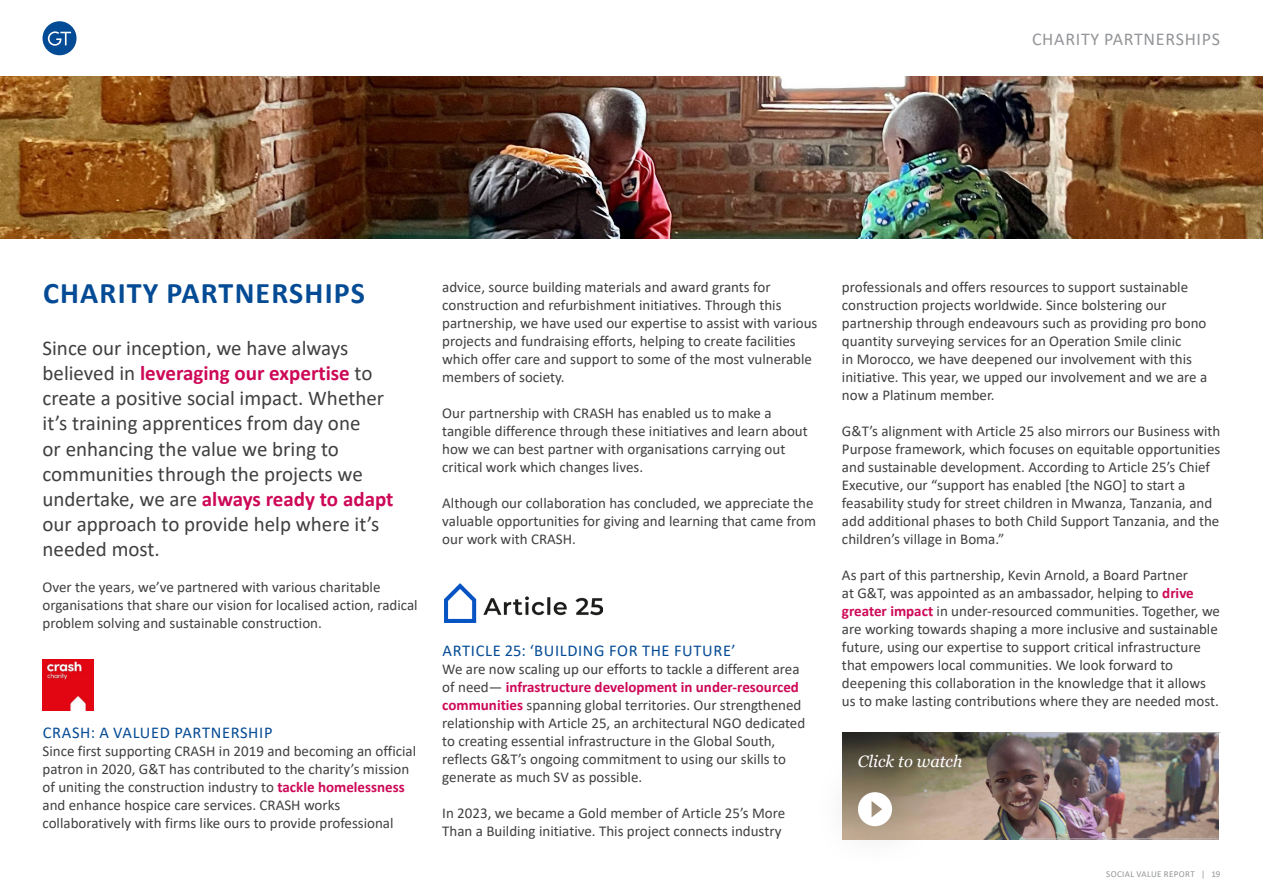
<style>
.page{position:relative;width:1263px;height:893px;background:#fff}
.page>*{position:absolute;margin:0;border:0;box-sizing:border-box;transform-origin:0 0}
.Project_Title{font:700 30px "Calibri";letter-spacing:.04em;color:#044b95}
.Opening_Para{font:21px/25.2px "Calibri";color:#404041}
.Top_Right_Page_Header{font:18px "Calibri";letter-spacing:.04em;color:#939598}
.Sub-heading{font:16.5px "Calibri";letter-spacing:.04em;color:#044b95}
.t1{font:italic 16.5px "Georgia";color:#fff}
.Body_Text{font:15px/18px "Calibri";color:#404041}
.t2{font:9px "Calibri";letter-spacing:.04em;color:#939598}
.s1{font-weight:700;color:#cd0857}
</style>
<div class="page">
<svg style="left:43px;top:21px;width:34px;height:34px"></svg>
<img style="left:842px;top:732px;width:377px;height:107px">
<img style="left:0;top:77px;width:1263px;height:161px">
<img style="left:43px;top:659px;width:51px;height:51px">
<img style="left:445px;top:584px;width:157px;height:38px">
<div style="left:813px;top:747px;width:124px;height:124px;background:#231f20;opacity:.4"></div>
<svg style="left:858px;top:792px;width:34px;height:34px"></svg>
<hr style="left:1021px;top:732px;width:199px;height:1px;background:#bcbbbc">
<hr style="left:1019px;top:839px;width:200px;height:1px;background:#bcbbbc">
<div style="left:857px;top:752px;width:118px;height:29px;background:#231f20;opacity:.51"></div>
<p class="Top_Right_Page_Header" style="left:1032px;top:26px;width:190px">CHARITY PARTNERSHIPS</p>
<p class="Project_Title" style="left:43px;top:272px;width:324px">CHARITY PARTNERSHIPS</p>
<p class="Opening_Para" style="left:43px;top:335px;width:352px">Since our inception, we have always believed in <span class="s1">leveraging our expertise</span> to create a positive social impact. Whether it’s training apprentices from day one<br>or enhancing the value we bring to communities through the projects we undertake, we are <span class="s1">always ready to adapt </span>our approach to provide help where it’s needed most.</p>
<p class="Body_Text" style="left:43px;top:578px;width:377px">Over the years, we’ve partnered with various charitable organisations that share our vision for localised action, radical problem solving and sustainable construction.</p>
<p class="Sub-heading" style="left:43px;top:721px;width:231px">CRASH: A VALUED PARTNERSHIP</p>
<p class="Body_Text" style="left:43px;top:742px;width:375px">Since first supporting CRASH in 2019 and becoming an official patron in 2020, G&amp;T has contributed to the charity’s mission of uniting the construction industry to <span class="s1">tackle homelessness </span>and enhance hospice care services. CRASH works collaboratively with firms like ours to provide professional</p>
<p class="Body_Text" style="left:442px;top:278px;width:377px">advice, source building materials and award grants for construction and refurbishment initiatives. Through this partnership, we have used our expertise to assist with various projects and fundraising efforts, helping to create facilities which offer care and support to some of the most vulnerable members of society.</p>
<p class="Body_Text" style="left:442px;top:404px;width:367px">Our partnership with CRASH has enabled us to make a tangible difference through these initiatives and learn about how we can best partner with organisations carrying out critical work which changes lives.</p>
<p class="Body_Text" style="left:442px;top:494px;width:375px">Although our collaboration has concluded, we appreciate the valuable opportunities for giving and learning that came from our work with CRASH.</p>
<p class="Sub-heading" style="left:443px;top:639px;width:294px">ARTICLE 25: ‘BUILDING FOR THE FUTURE’</p>
<p class="Body_Text" style="left:442px;top:659px;width:364px">We are now scaling up our efforts to tackle a different area of need— <span class="s1">infrastructure development in under-resourced communities</span> spanning global territories. Our strengthened relationship with Article 25, an architectural NGO dedicated to creating essential infrastructure in the Global South, reflects G&amp;T’s ongoing commitment to using our skills to generate as much SV as possible.</p>
<p class="Body_Text" style="left:442px;top:803px;width:345px">In 2023, we became a Gold member of Article 25’s More<br>Than a Building initiative. This project connects industry</p>
<p class="Body_Text" style="left:842px;top:278px;width:367px">professionals and offers resources to support sustainable construction projects worldwide. Since bolstering our partnership through endeavours such as providing pro bono quantity surveying services for an Operation Smile clinic<br>in Morocco, we have deepened our involvement with this initiative. This year, we upped our involvement and we are a now a Platinum member.</p>
<p class="Body_Text" style="left:842px;top:422px;width:380px">G&amp;T’s alignment with Article 25 also mirrors our Business with Purpose framework, which focuses on equitable opportunities and sustainable development. According to Article 25’s Chief Executive, our “support has enabled [the NGO] to start a feasability study for street children in Mwanza, Tanzania, and add additional phases to both Child Support Tanzania, and the children’s village in Boma.”</p>
<p class="Body_Text" style="left:842px;top:566px;width:380px">As part of this partnership, Kevin Arnold, a Board Partner<br>at G&amp;T, was appointed as an ambassador, helping to <span class="s1">drive greater impact</span> in under-resourced communities. Together, we are working towards shaping a more inclusive and sustainable future, using our expertise to support critical infrastructure that empowers local communities. We look forward to deepening this collaboration in the knowledge that it allows us to make lasting contributions where they are needed most.</p>
<p class="t1" style="left:858px;top:750px;width:106px">Click to watch</p>
<p class="t2" style="left:1106px;top:867px;width:116px">SOCIAL VALUE REPORT | 19</p>
</div>
